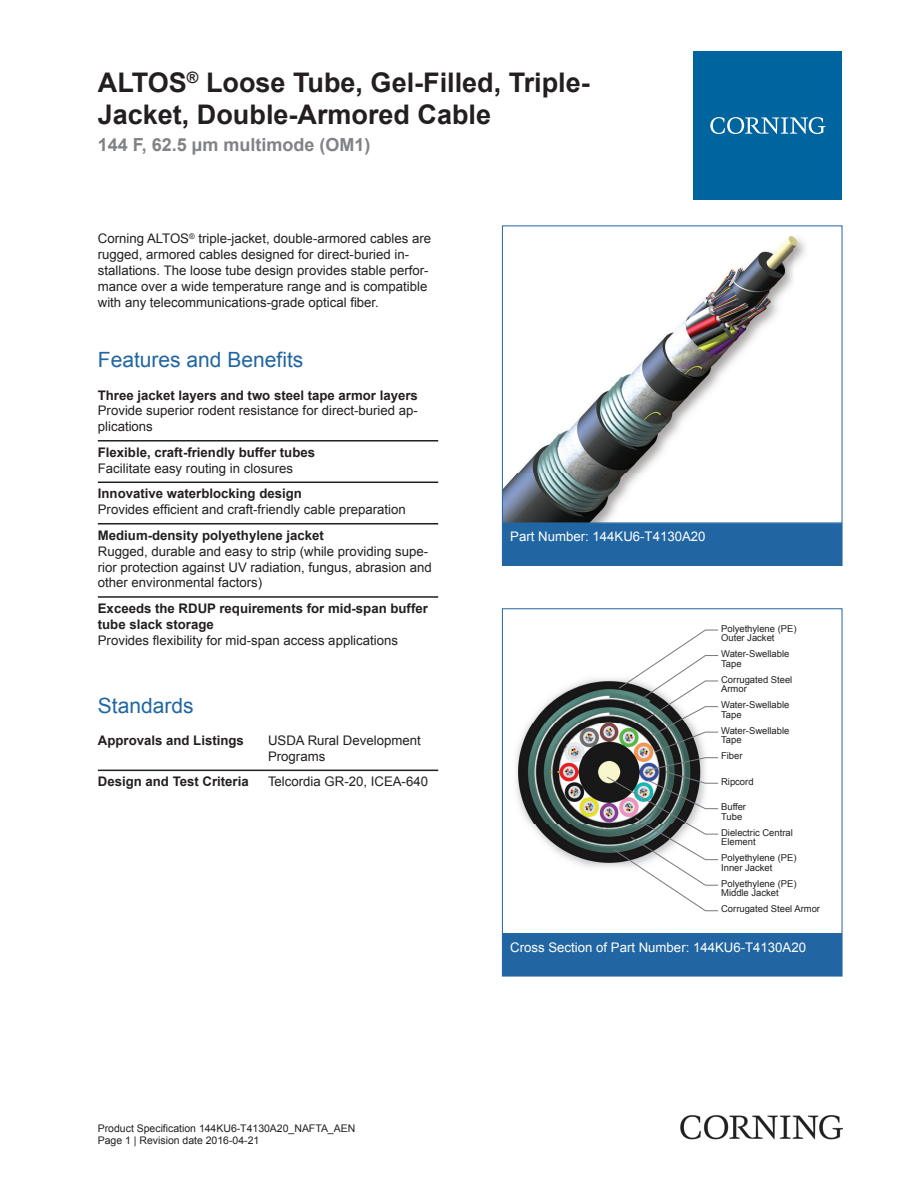
<style>
.page{position:relative;width:919px;height:1187px;background:#fff}
.page>*{position:absolute;margin:0;border:0;box-sizing:border-box;transform-origin:0 0}
.t1{font:700 27px/32.4px "Arial";color:#231f20}
.t2{font:21px "Arial";color:#2166a2}
.t3{font:700 18px "Arial";color:#808285}
.t4{font:13.2px/15.9px "Arial";color:#231f20}
.t5{font:700 13.2px/15.9px "Arial";color:#231f20}
.t6{font:13.2px "Arial";color:#fff}
.t7{font:10.5px/12.6px "Arial";color:#231f20}
.t8{font:9.45px/9.4px "Arial";color:#231f20}
</style>
<div class="page">
<img style="left:504px;top:236px;width:301px;height:285px">
<div style="left:502px;top:523px;width:340px;height:42px;background:#2166a2"></div>
<div style="left:502px;top:523px;width:340px;height:43px;border:1px solid #2166a2"></div>
<img style="left:516px;top:678px;width:90px;height:189px">
<svg style="left:606px;top:629px;width:112px;height:282px"></svg>
<div style="left:502px;top:608px;width:340px;height:325px;border:1px solid #2166a2"></div>
<div style="left:502px;top:934px;width:340px;height:42px;background:#2166a2"></div>
<div style="left:502px;top:933px;width:340px;height:43px;border:1px solid #2166a2"></div>
<hr style="left:98px;top:440px;width:340px;height:1px;background:#231f20">
<hr style="left:98px;top:481px;width:340px;height:2px;background:#231f20">
<hr style="left:98px;top:523px;width:340px;height:1px;background:#231f20">
<hr style="left:98px;top:596px;width:340px;height:1px;background:#231f20">
<hr style="left:98px;top:769px;width:170px;height:2px;background:#231f20">
<hr style="left:268px;top:769px;width:170px;height:2px;background:#231f20">
<div style="left:693px;top:51px;width:149px;height:149px;background:#00649e"></div>
<svg style="left:710px;top:117px;width:115px;height:17px"></svg>
<img style="left:680px;top:1115px;width:162px;height:24px">
<h1 class="t1" style="left:98px;top:67px;width:493px">ALTOS<sup>®</sup> Loose Tube, Gel-Filled, Triple-<br>Jacket, Double-Armored Cable</h1>
<h3 class="t3" style="left:98px;top:132px;width:274px">144 F, 62.5 µm multimode (OM1)</h3>
<p class="t4" style="left:98px;top:231px;width:335px">Corning ALTOS<sup>®</sup> triple -jacket, double -armored cables are rugged, armored cables designed for direct -buried in&shy;stallations. The loose tube design provides stable perfor&shy;mance over a wide temperature range and is compatible with any telecommunications -grade optical fiber.</p>
<h2 class="t2" style="left:98px;top:346px;width:207px">Features and Benefits</h2>
<p class="t5" style="left:98px;top:387px;width:321px">Three jacket layers and two steel tape armor layers</p>
<p class="t4" style="left:98px;top:403px;width:321px">Provide superior rodent resistance for direct-buried ap&shy;plications</p>
<p class="t5" style="left:98px;top:445px;width:219px">Flexible, craft-friendly buffer tubes</p>
<p class="t4" style="left:98px;top:460px;width:197px">Facilitate easy routing in closures</p>
<p class="t5" style="left:98px;top:486px;width:205px">Innovative waterblocking design</p>
<p class="t4" style="left:98px;top:502px;width:309px">Provides efficient and craft-friendly cable preparation</p>
<p class="t5" style="left:98px;top:527px;width:227px">Medium-density polyethylene jacket</p>
<p class="t4" style="left:98px;top:543px;width:335px">Rugged, durable and easy to strip (while providing supe&shy;rior protection against UV radiation, fungus, abrasion and other environmental factors)</p>
<p class="t5" style="left:98px;top:601px;width:331px">Exceeds the RDUP requirements for mid-span buffer tube slack storage</p>
<p class="t4" style="left:98px;top:632px;width:302px">Provides flexibility for mid-span access applications</p>
<h2 class="t2" style="left:98px;top:691px;width:97px">Standards</h2>
<p class="t5" style="left:98px;top:732px;width:147px">Approvals and Listings</p>
<p class="t4" style="left:268px;top:732px;width:154px">USDA Rural Development<br>Programs</p>
<p class="t5" style="left:98px;top:774px;width:152px">Design and Test Criteria</p>
<p class="t4" style="left:268px;top:774px;width:161px">Telcordia GR-20, ICEA-640</p>
<p class="t7" style="left:98px;top:1121px;width:259px">Product Specification 144KU6-T4130A20_NAFTA_AEN<br>Page 1 | Revision date 2016-04-21</p>
<p class="t6" style="left:510px;top:527px;width:197px">Part Number: 144KU6-T4130A20</p>
<p class="t8" style="left:721px;top:623px;width:77px">Polyethylene (PE)<br>Outer Jacket</p>
<p class="t8" style="left:721px;top:649px;width:70px">Water-Swellable<br>Tape</p>
<p class="t8" style="left:721px;top:674px;width:73px">Corrugated Steel<br>Armor</p>
<p class="t8" style="left:721px;top:700px;width:70px">Water-Swellable<br>Tape</p>
<p class="t8" style="left:721px;top:725px;width:70px">Water-Swellable<br>Tape</p>
<p class="t8" style="left:721px;top:751px;width:23px">Fiber</p>
<p class="t8" style="left:721px;top:776px;width:34px">Ripcord</p>
<p class="t8" style="left:721px;top:802px;width:26px">Buffer<br>Tube</p>
<p class="t8" style="left:721px;top:827px;width:73px">Dielectric Central<br>Element</p>
<p class="t8" style="left:721px;top:853px;width:77px">Polyethylene (PE)<br>Inner Jacket</p>
<p class="t8" style="left:721px;top:878px;width:77px">Polyethylene (PE)<br>Middle Jacket</p>
<p class="t8" style="left:721px;top:904px;width:100px">Corrugated Steel Armor</p>
<p class="t6" style="left:510px;top:938px;width:297px">Cross Section of Part Number: 144KU6-T4130A20</p>
</div>
